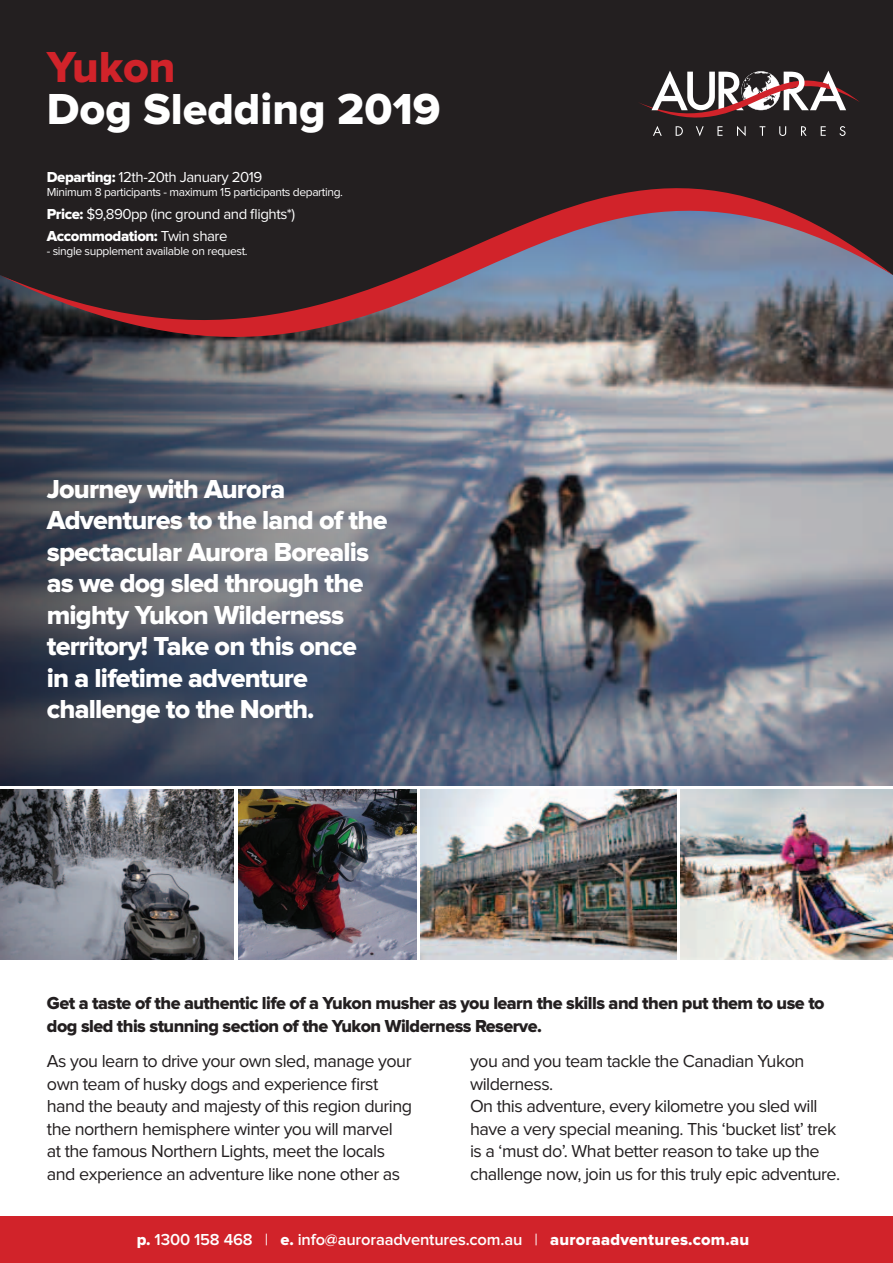
<style>
.page{position:relative;width:893px;height:1263px;background:#fff}
.page>*{position:absolute;margin:0;border:0;box-sizing:border-box;transform-origin:0 0}
.t1{font:45px "Proxima Nova Extrabld";color:#fff}
.t2{font:45px "Proxima Nova Extrabld";letter-spacing:-.005em;color:#d1232a}
.t3{font:27px/31.5px "Proxima Nova Extrabld";letter-spacing:-.03em;color:#fff}
.t4{font:18px/22.5px "Proxima Nova";letter-spacing:-.03em;color:#231f20}
.t5{font:18px/22.5px "Proxima Nova Extrabld";letter-spacing:-.03em;color:#231f20}
.t6{font:600 16.5px "Proxima Nova";letter-spacing:-.01em;color:#fff}
.t7{font:15px "Proxima Nova";letter-spacing:-.03em;color:#fff}
.t8{font:15px "Proxima Nova Extrabld";letter-spacing:-.03em;color:#fff}
.t9{font:12px "Proxima Nova";letter-spacing:-.03em;color:#fff}
.s1{font-family:"Proxima Nova Extrabld"}
.s2{font-family:"Proxima Nova"}
.s3{font-family:"Proxima Nova Extrabld";font-weight:400}
.s4{font-weight:400}
</style>
<div class="page">
<img style="left:513px;top:367px;width:380px;height:418px">
<svg style="left:0;top:367px;width:513px;height:418px;background:#555d6d"></svg>
<div style="left:0;top:0;width:893px;height:9px;background:#231f20"></div>
<svg style="left:0;top:9px;width:893px;height:358px;background:#41373b"></svg>
<svg style="left:638px;top:36px;width:222px;height:120px;background:#413738"></svg>
<div style="left:0;top:1216px;width:893px;height:47px;background:#d1232a"></div>
<img style="left:238px;top:790px;width:179px;height:170px">
<img style="left:680px;top:790px;width:213px;height:170px">
<img style="left:0;top:790px;width:234px;height:170px">
<img style="left:421px;top:790px;width:255px;height:170px">
<h1 class="t2" style="left:47px;top:47px;width:130px">Yukon</h1>
<h1 class="t1" style="left:47px;top:89px;width:395px">Dog Sledding 2019</h1>
<p class="t7" style="left:47px;top:170px;width:217px"><span class="s1">Departing:</span> 12th-20th January 2019</p>
<p class="t9" style="left:47px;top:187px;width:298px">Minimum 8 participants - maximum 15 participants departing.</p>
<p class="t7" style="left:47px;top:207px;width:250px"><span class="s1">Price:</span> $9,890pp (inc ground and flights*)</p>
<p class="t8" style="left:47px;top:229px;width:182px">Accommodation: <span class="s2">Twin share</span></p>
<p class="t9" style="left:47px;top:246px;width:202px">- single supplement available on request.</p>
<h2 class="t3" style="left:47px;top:474px;width:342px">Journey with Aurora<br>Adventures to the land of the spectacular Aurora Borealis as we dog sled through the mighty Yukon Wilderness territory! Take on this once<br>in a lifetime adventure challenge to the North.</h2>
<p class="t5" style="left:47px;top:993px;width:779px">Get a taste of the authentic life of a Yukon musher as you learn the skills and then put them to use to dog sled this stunning section of the Yukon Wilderness Reserve.</p>
<p class="t4" style="left:47px;top:1050px;width:367px">As you learn to drive your own sled, manage your own team of husky dogs and experience first hand the beauty and majesty of this region during the northern hemisphere winter you will marvel<br>at the famous Northern Lights, meet the locals and experience an adventure like none other as</p>
<p class="t4" style="left:470px;top:1050px;width:372px">you and you team tackle the Canadian Yukon wilderness.<br>On this adventure, every kilometre you sled will have a very special meaning. This ‘bucket list’ trek is a ‘must do’. What better reason to take up the challenge now, join us for this truly epic adventure.</p>
<p class="t6" style="left:137px;top:1231px;width:614px"><span class="s3">p.</span> 1300 158 468 <span class="s4">|</span> <span class="s3">e.</span> info@auroraadventures.com.au <span class="s4">|</span> <span class="s3">auroraadventures.com.au</span></p>
</div>
